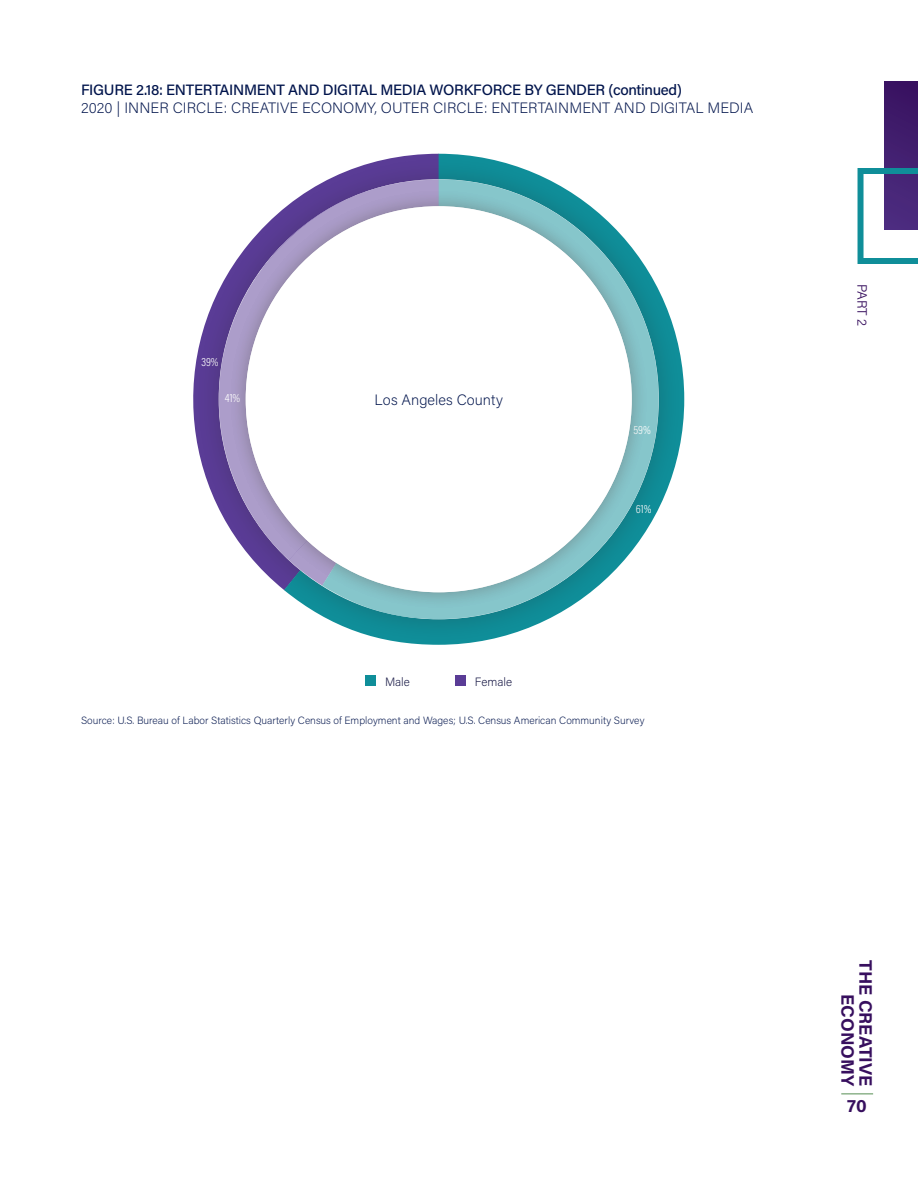
<style>
.page{position:relative;width:918px;height:1188px;background:#fff}
.page>*{position:absolute;margin:0;border:0;box-sizing:border-box;transform-origin:0 0}
.t1{font:700 18px/18px "Acumin Pro";color:#370f5e;text-align:right}
.t2{font:200 15px "Acumin Pro";letter-spacing:.005em;color:#00144c}
.t3{font:500 15px "Acumin Pro";letter-spacing:-.02em;color:#00144c}
.t4{font:300 13.5px "Acumin Pro";color:#370f5e}
.t5{font:300 12px "Acumin Pro Cond";color:#fff}
.t6{font:200 12px "Acumin Pro";color:#0c0d3c}
.t7{font:200 10.5px "Acumin Pro";color:#00144c}
</style>
<div class="page">
<hr style="left:841px;top:1093px;width:32px;height:2px;background:#8eb48c">
<div style="left:884px;top:81px;width:34px;height:149px;background:#3e1a69"></div>
<svg style="left:858px;top:168px;width:60px;height:96px"></svg>
<div style="left:365px;top:675px;width:11px;height:11px;background:#0f8e99"></div>
<div style="left:455px;top:675px;width:11px;height:11px;background:#5a3c96"></div>
<div style="left:195px;top:156px;width:487px;height:486px;background:#231f20;opacity:.25"></div>
<svg style="left:193px;top:180px;width:35px;height:406px"></svg>
<svg style="left:218px;top:180px;width:71px;height:380px"></svg>
<svg style="left:289px;top:180px;width:369px;height:439px"></svg>
<div style="left:228px;top:188px;width:422px;height:422px;background:#231f20;opacity:.25"></div>
<div style="left:246px;top:206px;width:386px;height:386px;background:#fff;border-radius:50%"></div>
<h2 class="t3" style="left:81px;top:79px;width:603px">FIGURE 2.18: ENTERTAINMENT AND DIGITAL MEDIA WORKFORCE BY GENDER (continued)</h2>
<h2 class="t2" style="left:81px;top:97px;width:674px">2020 | INNER CIRCLE: CREATIVE ECONOMY, OUTER CIRCLE: ENTERTAINMENT AND DIGITAL MEDIA</h2>
<p class="t5" style="left:201px;top:354px;width:19px">39%</p>
<p class="t5" style="left:225px;top:390px;width:17px">41%</p>
<h2 class="t2" style="left:375px;top:389px;width:130px">Los Angeles County</h2>
<p class="t6" style="left:385px;top:674px;width:26px">Male</p>
<p class="t6" style="left:475px;top:674px;width:39px">Female</p>
<p class="t5" style="left:633px;top:422px;width:19px">59%</p>
<p class="t5" style="left:636px;top:501px;width:17px">61%</p>
<p class="t7" style="left:81px;top:713px;width:565px">Source: U.S. Bureau of Labor Statistics Quarterly Census of Employment and Wages; U.S. Census American Community Survey</p>
<p class="t4" style="left:872px;top:284px;width:44px;rotate:90deg">PART 2</p>
<h1 class="t1" style="left:876px;top:960px;width:128px;rotate:90deg">THE CREATIVE<br>ECONOMY</h1>
<h1 class="t1" style="left:847px;top:1096px;width:21px">70</h1>
</div>
